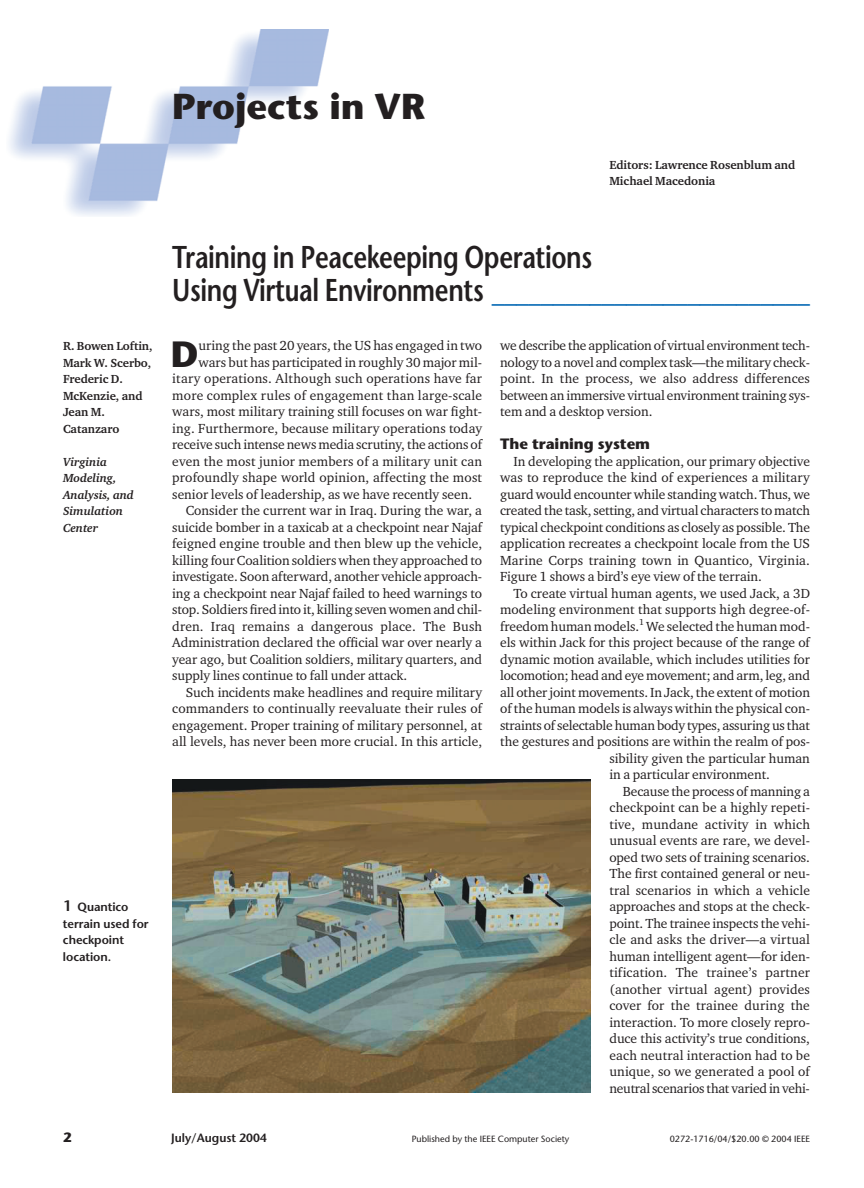
<style>
.page{position:relative;width:864px;height:1188px;background:#fff}
.page>*{position:absolute;margin:0;border:0;box-sizing:border-box;transform-origin:0 0}
.t1{font:700 36.45px "Stone Sans";color:#231f20}
.t2{font:700 36px "Stone Sans";color:#231f20}
.t3{font:600 31.5px/33px "Stone Sans";letter-spacing:-.015em;color:#231f20;scale:.8 1}
.t4{font:700 15px "Stone Sans";letter-spacing:-.005em;color:#231f20}
.t5{font:13.5px/16.5px "Charter ITC";letter-spacing:-.005em;color:#231f20;text-align:justify}
.t6{font:13.5px "Charter ITC";letter-spacing:.015em;color:#231f20}
.t7{font:700 13.5px "Stone Sans";color:#231f20}
.t8{font:700 12px/16.5px "Charter ITC";letter-spacing:-.005em;color:#231f20}
.t9{font:600 12px/16.5px "Stone Sans";letter-spacing:-.005em;color:#231f20}
.t10{font:italic 700 12px/16.5px "Charter ITC";letter-spacing:-.005em;color:#231f20}
.t11{font:9px "Stone Sans";color:#231f20}
.s1{font-size:15px}
.s2{color:#0166b3}
</style>
<div class="page">
<img style="left:9px;top:29px;width:320px;height:187px">
<img style="left:173px;top:779px;width:418px;height:314px">
<h2 class="t2" style="left:172px;top:93px;width:254px">Projects in VR</h2>
<p class="t8" style="left:609px;top:158px;width:187px">Editors: Lawrence Rosenblum and<br>Michael Macedonia</p>
<p class="t8" style="left:63px;top:339px;width:91px">R. Bowen Loftin,<br>Mark W. Scerbo,<br>Frederic D.<br>McKenzie, and<br>Jean M.<br>Catanzaro</p>
<p class="t10" style="left:63px;top:454px;width:72px">Virginia<br>Modeling,<br>Analysis, and<br>Simulation<br>Center</p>
<p class="t9" style="left:63px;top:900px;width:87px"><span class="s1">1</span> Quantico terrain used for checkpoint location.</p>
<h3 class="t3" style="left:172px;top:244px;width:799px">Training in Peacekeeping Operations<br>Using Virtual Environments <span class="s2">__________________________</span></h3>
<h1 class="t1" style="left:171px;top:340px;width:29px">D</h1>
<p class="t5" style="left:199px;top:339px;width:285px">uring the past 20 years, the US has engaged in two</p>
<p class="t5" style="left:199px;top:355px;width:285px">wars but has participated in roughly 30 major mil-</p>
<p class="t6" style="left:172px;top:374px;width:311px">itary operations. Although such operations have far</p>
<p class="t6" style="left:172px;top:390px;width:311px">more complex rules of engagement than large-scale</p>
<p class="t5" style="left:172px;top:405px;width:311px">wars, most military training still focuses on war fight-</p>
<p class="t5" style="left:172px;top:421px;width:311px">ing. Furthermore, because military operations today</p>
<p class="t5" style="left:172px;top:438px;width:311px">receive such intense news media scrutiny, the actions of</p>
<p class="t6" style="left:172px;top:456px;width:311px">even the most junior members of a military unit can</p>
<p class="t6" style="left:172px;top:473px;width:311px">profoundly shape world opinion, affecting the most</p>
<p class="t5" style="left:172px;top:487px;width:301px">senior levels of leadership, as we have recently seen.</p>
<p class="t5" style="left:186px;top:504px;width:298px">Consider the current war in Iraq. During the war, a</p>
<p class="t5" style="left:172px;top:520px;width:311px">suicide bomber in a taxicab at a checkpoint near Najaf</p>
<p class="t5" style="left:172px;top:537px;width:311px">feigned engine trouble and then blew up the vehicle,</p>
<p class="t5" style="left:172px;top:553px;width:311px">killing four Coalition soldiers when they approached to</p>
<p class="t5" style="left:172px;top:570px;width:311px">investigate. Soon afterward, another vehicle approach-</p>
<p class="t5" style="left:172px;top:586px;width:311px">ing a checkpoint near Najaf failed to heed warnings to</p>
<p class="t5" style="left:172px;top:603px;width:311px">stop. Soldiers fired into it, killing seven women and chil-</p>
<p class="t5" style="left:172px;top:619px;width:311px">dren. Iraq remains a dangerous place. The Bush</p>
<p class="t5" style="left:172px;top:636px;width:311px">Administration declared the official war over nearly a</p>
<p class="t5" style="left:172px;top:652px;width:311px">year ago, but Coalition soldiers, military quarters, and</p>
<p class="t5" style="left:172px;top:669px;width:237px">supply lines continue to fall under attack.</p>
<p class="t5" style="left:186px;top:685px;width:298px">Such incidents make headlines and require military</p>
<p class="t5" style="left:172px;top:702px;width:311px">commanders to continually reevaluate their rules of</p>
<p class="t5" style="left:172px;top:718px;width:311px">engagement. Proper training of military personnel, at</p>
<p class="t5" style="left:172px;top:735px;width:311px">all levels, has never been more crucial. In this article,</p>
<p class="t5" style="left:500px;top:339px;width:311px">we describe the application of virtual environment tech&shy;nology to a novel and complex task—the military check&shy;point. In the process, we also address differences between an immersive virtual environment training sys&shy;tem and a desktop version.</p>
<p class="t4" style="left:500px;top:438px;width:152px">The training system</p>
<p class="t5" style="left:500px;top:454px;width:311px;text-indent:14px">In developing the application, our primary objective was to reproduce the kind of experiences a military guard would encounter while standing watch. Thus, we created the task, setting, and virtual characters to match typical checkpoint conditions as closely as possible. The application recreates a checkpoint locale from the US Marine Corps training town in Quantico, Virginia.<br>Figure 1 shows a bird’s eye view of the terrain.</p>
<p class="t5" style="left:514px;top:586px;width:298px">To create virtual human agents, we used Jack, a 3D</p>
<p class="t5" style="left:500px;top:603px;width:311px">modeling environment that supports high degree-of-</p>
<p class="t5" style="left:500px;top:619px;width:311px">freedom human models.<sup>1</sup> We selected the human mod-</p>
<p class="t5" style="left:500px;top:636px;width:311px">els within Jack for this project because of the range of</p>
<p class="t5" style="left:500px;top:652px;width:311px">dynamic motion available, which includes utilities for</p>
<p class="t5" style="left:500px;top:669px;width:311px">locomotion; head and eye movement; and arm, leg, and</p>
<p class="t5" style="left:500px;top:685px;width:311px">all other joint movements. In Jack, the extent of motion</p>
<p class="t5" style="left:500px;top:702px;width:311px">of the human models is always within the physical con-</p>
<p class="t5" style="left:500px;top:718px;width:311px">straints of selectable human body types, assuring us that</p>
<p class="t5" style="left:500px;top:735px;width:311px">the gestures and positions are within the realm of pos-</p>
<p class="t5" style="left:609px;top:751px;width:202px">sibility given the particular human</p>
<p class="t5" style="left:609px;top:768px;width:162px">in a particular environment.</p>
<p class="t5" style="left:623px;top:784px;width:189px">Because the process of manning a</p>
<p class="t5" style="left:609px;top:801px;width:202px">checkpoint can be a highly repeti-</p>
<p class="t5" style="left:609px;top:817px;width:202px">tive, mundane activity in which</p>
<p class="t5" style="left:609px;top:834px;width:202px">unusual events are rare, we devel-</p>
<p class="t5" style="left:609px;top:850px;width:202px">oped two sets of training scenarios.</p>
<p class="t5" style="left:609px;top:867px;width:202px">The first contained general or neu-</p>
<p class="t5" style="left:609px;top:883px;width:202px">tral scenarios in which a vehicle</p>
<p class="t5" style="left:609px;top:900px;width:202px">approaches and stops at the check-</p>
<p class="t5" style="left:609px;top:916px;width:202px">point. The trainee inspects the vehi-</p>
<p class="t5" style="left:609px;top:933px;width:202px">cle and asks the driver—a virtual</p>
<p class="t5" style="left:609px;top:949px;width:202px">human intelligent agent—for iden-</p>
<p class="t5" style="left:609px;top:966px;width:202px">tification. The trainee’s partner</p>
<p class="t5" style="left:609px;top:982px;width:202px">(another virtual agent) provides</p>
<p class="t5" style="left:609px;top:999px;width:202px">cover for the trainee during the</p>
<p class="t5" style="left:609px;top:1015px;width:202px">interaction. To more closely repro-</p>
<p class="t5" style="left:609px;top:1032px;width:202px">duce this activity’s true conditions,</p>
<p class="t5" style="left:609px;top:1048px;width:202px">each neutral interaction had to be</p>
<p class="t5" style="left:609px;top:1065px;width:202px">unique, so we generated a pool of</p>
<p class="t5" style="left:609px;top:1081px;width:202px">neutral scenarios that varied in vehi-</p>
<p class="t7" style="left:63px;top:1132px;width:10px">2</p>
<p class="t9" style="left:171px;top:1131px;width:97px">July/August 2004</p>
<p class="t11" style="left:412px;top:1136px;width:159px">Published by the IEEE Computer Society</p>
<p class="t11" style="left:670px;top:1136px;width:142px">0272-1716/04/$20.00 © 2004 IEEE</p>
</div>
